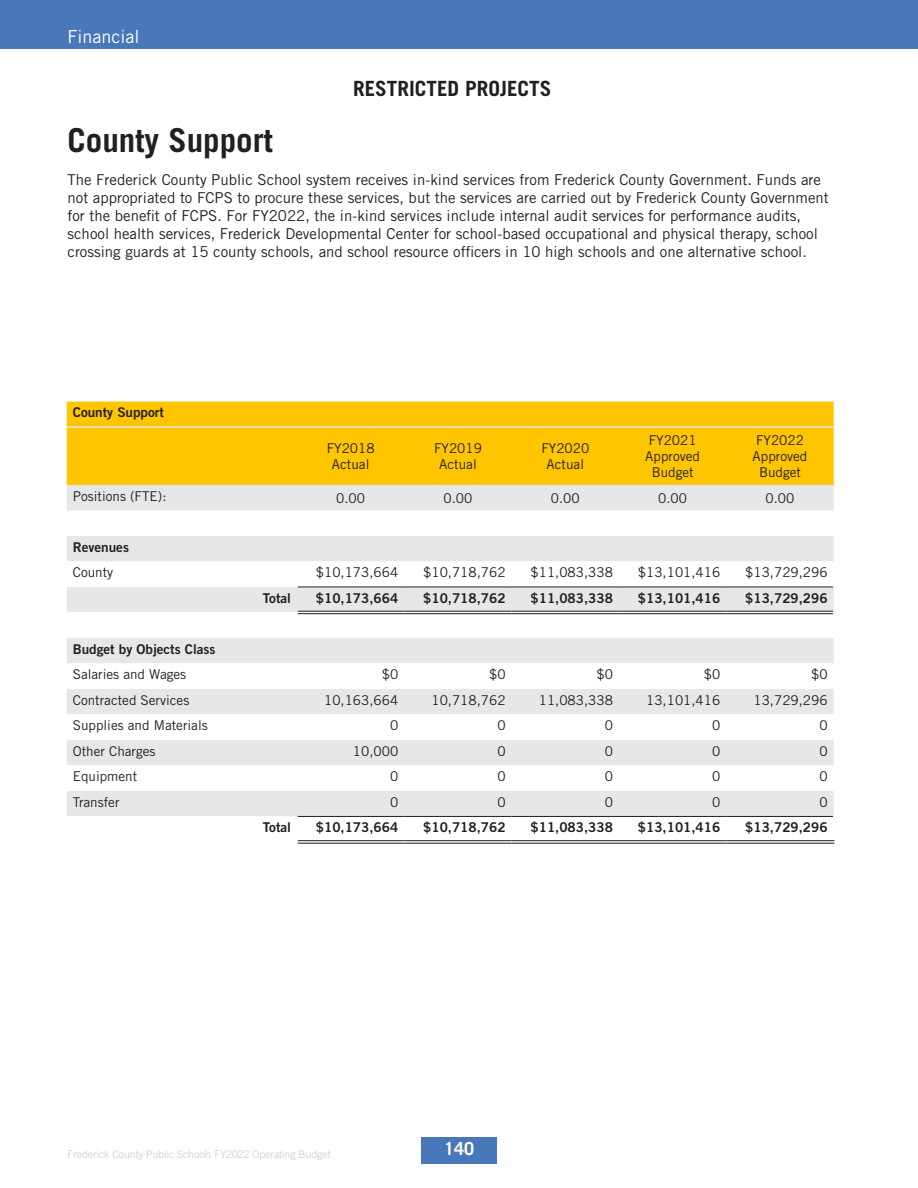
<style>
.page{position:relative;width:918px;height:1188px;background:#fff}
.page>*{position:absolute;margin:0;border:0;box-sizing:border-box;transform-origin:0 0}
.t1{font:700 33px "Trade Gothic LT Std";color:#231f20}
.t2{font:700 21px "Trade Gothic LT Std";color:#231f20}
.t3{font:18px "Trade Gothic LT Std";color:#fff}
.t4{font:700 18px "Trade Gothic LT Std";color:#fff}
.t5{font:15px/18px "Trade Gothic LT Std";color:#231f20}
.t6{font:13.5px/16.2px "Trade Gothic LT Std";color:#231f20;text-align:center}
.t7{font:13.5px "Trade Gothic LT Std Bd 2";color:#231f20}
.t8{font:300 10.5px "Trade Gothic LT Std";color:#c7c8ca}
</style>
<div class="page">
<div style="left:67px;top:402px;width:767px;height:83px;background:#ffc500"></div>
<div style="left:67px;top:485px;width:767px;height:25px;background:#e6e7e9"></div>
<div style="left:67px;top:536px;width:767px;height:25px;background:#e6e7e9"></div>
<svg style="left:67px;top:586px;width:767px;height:256px"></svg>
<hr style="left:298px;top:611px;width:106px;height:3px;background:#fff">
<hr style="left:404px;top:611px;width:108px;height:3px;background:#fff">
<hr style="left:512px;top:611px;width:107px;height:3px;background:#fff">
<hr style="left:619px;top:611px;width:107px;height:3px;background:#fff">
<hr style="left:726px;top:611px;width:107px;height:3px;background:#fff">
<hr style="left:298px;top:840px;width:106px;height:3px;background:#fff">
<hr style="left:404px;top:840px;width:108px;height:3px;background:#fff">
<hr style="left:512px;top:840px;width:107px;height:3px;background:#fff">
<hr style="left:619px;top:840px;width:107px;height:3px;background:#fff">
<hr style="left:726px;top:840px;width:108px;height:3px;background:#fff">
<hr style="left:66px;top:426px;width:231px;height:2px;background:#e6e7e9">
<hr style="left:297px;top:426px;width:107px;height:2px;background:#e6e7e9">
<hr style="left:404px;top:426px;width:108px;height:2px;background:#e6e7e9">
<hr style="left:512px;top:426px;width:107px;height:2px;background:#e6e7e9">
<hr style="left:619px;top:426px;width:107px;height:2px;background:#e6e7e9">
<hr style="left:726px;top:426px;width:107px;height:2px;background:#e6e7e9">
<hr style="left:298px;top:611px;width:106px;height:1px;background:#231f20">
<hr style="left:298px;top:613px;width:106px;height:1px;background:#231f20">
<hr style="left:404px;top:611px;width:108px;height:1px;background:#231f20">
<hr style="left:404px;top:613px;width:108px;height:1px;background:#231f20">
<hr style="left:512px;top:611px;width:107px;height:1px;background:#231f20">
<hr style="left:512px;top:613px;width:107px;height:1px;background:#231f20">
<hr style="left:619px;top:611px;width:107px;height:1px;background:#231f20">
<hr style="left:619px;top:613px;width:107px;height:1px;background:#231f20">
<hr style="left:726px;top:611px;width:107px;height:1px;background:#231f20">
<hr style="left:726px;top:613px;width:107px;height:1px;background:#231f20">
<hr style="left:298px;top:587px;width:106px;height:1px;background:#231f20">
<hr style="left:404px;top:587px;width:108px;height:1px;background:#231f20">
<hr style="left:512px;top:587px;width:107px;height:1px;background:#231f20">
<hr style="left:619px;top:587px;width:107px;height:1px;background:#231f20">
<hr style="left:726px;top:587px;width:107px;height:1px;background:#231f20">
<hr style="left:298px;top:840px;width:106px;height:1px;background:#231f20">
<hr style="left:298px;top:843px;width:106px;height:1px;background:#231f20">
<hr style="left:404px;top:840px;width:108px;height:1px;background:#231f20">
<hr style="left:404px;top:843px;width:108px;height:1px;background:#231f20">
<hr style="left:512px;top:840px;width:107px;height:1px;background:#231f20">
<hr style="left:512px;top:843px;width:107px;height:1px;background:#231f20">
<hr style="left:619px;top:840px;width:107px;height:1px;background:#231f20">
<hr style="left:619px;top:843px;width:107px;height:1px;background:#231f20">
<hr style="left:726px;top:840px;width:108px;height:1px;background:#231f20">
<hr style="left:726px;top:843px;width:108px;height:1px;background:#231f20">
<hr style="left:298px;top:816px;width:106px;height:1px;background:#231f20">
<hr style="left:404px;top:816px;width:108px;height:1px;background:#231f20">
<hr style="left:512px;top:816px;width:107px;height:1px;background:#231f20">
<hr style="left:619px;top:816px;width:107px;height:1px;background:#231f20">
<hr style="left:726px;top:816px;width:107px;height:1px;background:#231f20">
<div style="left:0;top:0;width:918px;height:50px;background:#4878b9"></div>
<div style="left:421px;top:1137px;width:76px;height:27px;background:#4878b9"></div>
<p class="t3" style="left:68px;top:26px;width:74px">Financial</p>
<p class="t1" style="left:68px;top:120px;width:207px">County Support</p>
<p class="t2" style="left:353px;top:76px;width:200px">RESTRICTED PROJECTS</p>
<p class="t5" style="left:68px;top:170px;width:763px">The Frederick County Public School system receives in-kind services from Frederick County Government. Funds are not appropriated to FCPS to procure these services, but the services are carried out by Frederick County Government for the benefit of FCPS. For FY2022, the in-kind services include internal audit services for performance audits, school health services, Frederick Developmental Center for school-based occupational and physical therapy, school crossing guards at 15 county schools, and school resource officers in 10 high schools and one alternative school.</p>
<p class="t7" style="left:73px;top:404px;width:93px">County Support</p>
<p class="t6" style="left:327px;top:440px;width:50px">FY2018<br>Actual</p>
<p class="t6" style="left:434px;top:440px;width:50px">FY2019<br>Actual</p>
<p class="t6" style="left:541px;top:440px;width:50px">FY2020<br>Actual</p>
<p class="t6" style="left:645px;top:432px;width:56px">FY2021<br>Approved<br>Budget</p>
<p class="t6" style="left:753px;top:432px;width:56px">FY2022<br>Approved<br>Budget</p>
<p class="t6" style="left:73px;top:488px;width:95px">Positions (FTE):</p>
<p class="t6" style="left:336px;top:490px;width:30px">0.00</p>
<p class="t6" style="left:444px;top:490px;width:30px">0.00</p>
<p class="t6" style="left:551px;top:490px;width:30px">0.00</p>
<p class="t6" style="left:658px;top:490px;width:30px">0.00</p>
<p class="t6" style="left:766px;top:490px;width:30px">0.00</p>
<p class="t7" style="left:73px;top:539px;width:58px">Revenues</p>
<p class="t6" style="left:73px;top:564px;width:42px">County</p>
<p class="t6" style="left:316px;top:564px;width:84px">$10,173,664</p>
<p class="t6" style="left:423px;top:564px;width:84px">$10,718,762</p>
<p class="t6" style="left:531px;top:564px;width:84px">$11,083,338</p>
<p class="t6" style="left:638px;top:564px;width:84px">$13,101,416</p>
<p class="t6" style="left:745px;top:564px;width:84px">$13,729,296</p>
<p class="t7" style="left:263px;top:590px;width:30px">Total</p>
<p class="t7" style="left:316px;top:590px;width:84px">$10,173,664</p>
<p class="t7" style="left:423px;top:590px;width:84px">$10,718,762</p>
<p class="t7" style="left:531px;top:590px;width:84px">$11,083,338</p>
<p class="t7" style="left:638px;top:590px;width:84px">$13,101,416</p>
<p class="t7" style="left:745px;top:590px;width:84px">$13,729,296</p>
<p class="t7" style="left:73px;top:641px;width:144px">Budget by Objects Class</p>
<p class="t6" style="left:73px;top:666px;width:115px">Salaries and Wages</p>
<p class="t6" style="left:382px;top:666px;width:18px">$0</p>
<p class="t6" style="left:489px;top:666px;width:18px">$0</p>
<p class="t6" style="left:597px;top:666px;width:18px">$0</p>
<p class="t6" style="left:704px;top:666px;width:18px">$0</p>
<p class="t6" style="left:811px;top:666px;width:18px">$0</p>
<p class="t6" style="left:73px;top:692px;width:118px">Contracted Services</p>
<p class="t6" style="left:324px;top:692px;width:76px">10,163,664</p>
<p class="t6" style="left:431px;top:692px;width:76px">10,718,762</p>
<p class="t6" style="left:539px;top:692px;width:76px">11,083,338</p>
<p class="t6" style="left:646px;top:692px;width:76px">13,101,416</p>
<p class="t6" style="left:753px;top:692px;width:76px">13,729,296</p>
<p class="t6" style="left:73px;top:717px;width:137px">Supplies and Materials</p>
<p class="t6" style="left:390px;top:717px;width:10px">0</p>
<p class="t6" style="left:497px;top:717px;width:10px">0</p>
<p class="t6" style="left:605px;top:717px;width:10px">0</p>
<p class="t6" style="left:712px;top:717px;width:10px">0</p>
<p class="t6" style="left:819px;top:717px;width:10px">0</p>
<p class="t6" style="left:73px;top:743px;width:84px">Other Charges</p>
<p class="t6" style="left:353px;top:743px;width:47px">10,000</p>
<p class="t6" style="left:497px;top:743px;width:10px">0</p>
<p class="t6" style="left:605px;top:743px;width:10px">0</p>
<p class="t6" style="left:712px;top:743px;width:10px">0</p>
<p class="t6" style="left:819px;top:743px;width:10px">0</p>
<p class="t6" style="left:73px;top:768px;width:66px">Equipment</p>
<p class="t6" style="left:390px;top:768px;width:10px">0</p>
<p class="t6" style="left:497px;top:768px;width:10px">0</p>
<p class="t6" style="left:605px;top:768px;width:10px">0</p>
<p class="t6" style="left:712px;top:768px;width:10px">0</p>
<p class="t6" style="left:819px;top:768px;width:10px">0</p>
<p class="t6" style="left:73px;top:794px;width:48px">Transfer</p>
<p class="t6" style="left:390px;top:794px;width:10px">0</p>
<p class="t6" style="left:497px;top:794px;width:10px">0</p>
<p class="t6" style="left:605px;top:794px;width:10px">0</p>
<p class="t6" style="left:712px;top:794px;width:10px">0</p>
<p class="t6" style="left:819px;top:794px;width:10px">0</p>
<p class="t7" style="left:263px;top:819px;width:30px">Total</p>
<p class="t7" style="left:316px;top:819px;width:84px">$10,173,664</p>
<p class="t7" style="left:423px;top:819px;width:84px">$10,718,762</p>
<p class="t7" style="left:531px;top:819px;width:84px">$11,083,338</p>
<p class="t7" style="left:638px;top:819px;width:84px">$13,101,416</p>
<p class="t7" style="left:745px;top:819px;width:84px">$13,729,296</p>
<p class="t8" style="left:68px;top:1148px;width:265px">Frederick County Public Schools FY2022 Operating Budget</p>
<p class="t4" style="left:444px;top:1138px;width:32px">140</p>
</div>
